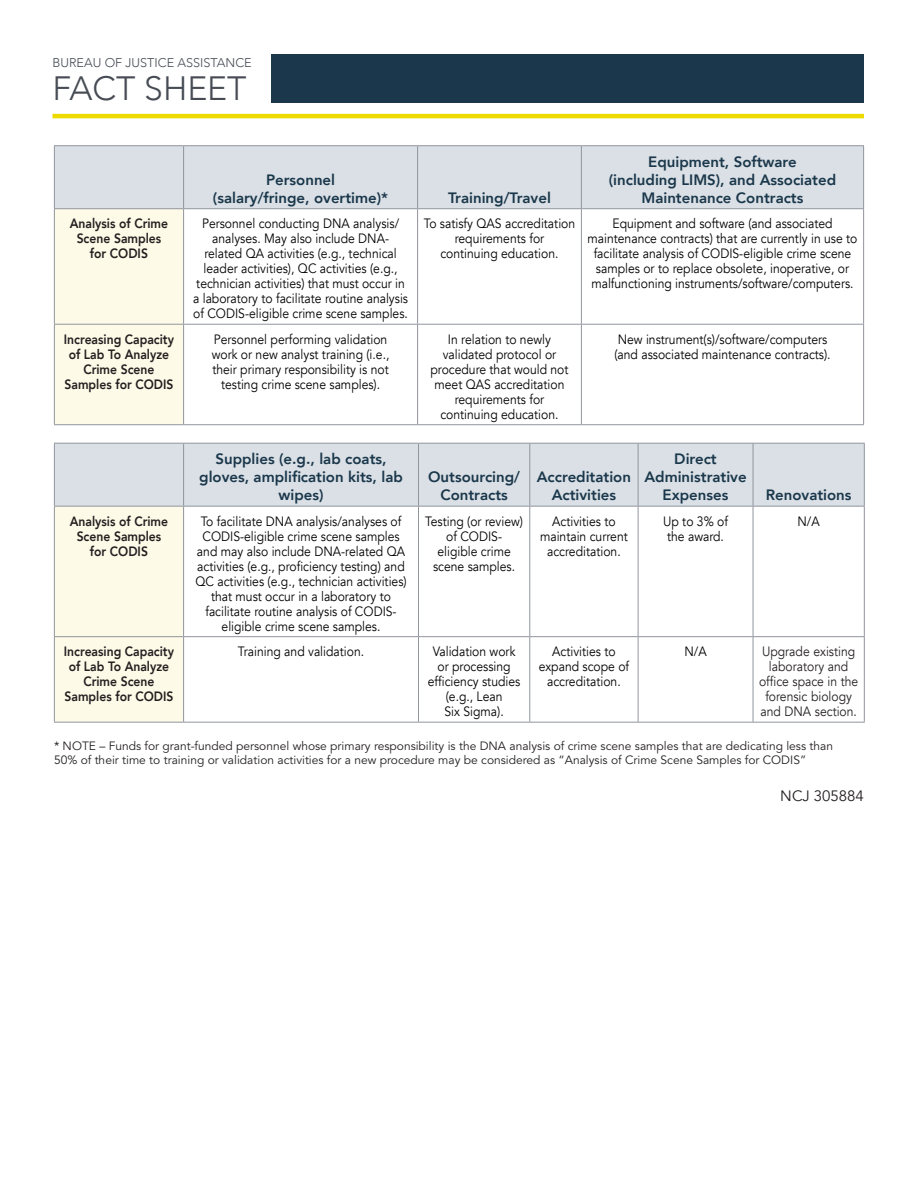
<style>
.page{position:relative;width:918px;height:1188px;background:#fff}
.page>*{position:absolute;margin:0;border:0;box-sizing:border-box;transform-origin:0 0}
.t1{font:300 33.75px "Avenir";color:#464b54}
.table_headings{font:800 15px/18px "Avenir";color:#1a374b;text-align:center}
.body_text{font:15px "Avenir";color:#231f20}
.table_body_text{font:13.5px/15px "Avenir";color:#000;text-align:center;scale:.9 1}
.table_body_text-2{font:800 13.5px/15px "Avenir";color:#231f20;text-align:center;scale:.9 1}
.table_body_text-3{font:13.5px/15px "Avenir";color:#231f20;text-align:center;scale:.9 1}
.t2{font:300 12.6px "Avenir";color:#464b54}
.foonotes_no_line{font:12px/14.4px "Avenir LT Std";color:#231f20}
</style>
<div class="page">
<div style="left:272px;top:54px;width:592px;height:49px;background:#1a374b"></div>
<hr style="left:52px;top:114px;width:812px;height:4px;background:#edda01">
<div style="left:55px;top:444px;width:809px;height:62px;background:#dae0e5"></div>
<div style="left:55px;top:507px;width:128px;height:215px;background:#fdfae7"></div>
<hr style="left:54px;top:443px;width:130px;height:1px;background:#91959d">
<hr style="left:54px;top:444px;width:1px;height:62px;background:#91959d">
<hr style="left:184px;top:443px;width:235px;height:1px;background:#91959d">
<hr style="left:183px;top:444px;width:1px;height:62px;background:#91959d">
<hr style="left:418px;top:443px;width:112px;height:1px;background:#91959d">
<hr style="left:418px;top:444px;width:1px;height:62px;background:#91959d">
<hr style="left:530px;top:443px;width:108px;height:1px;background:#91959d">
<hr style="left:529px;top:444px;width:1px;height:62px;background:#91959d">
<hr style="left:638px;top:443px;width:115px;height:1px;background:#91959d">
<hr style="left:638px;top:444px;width:1px;height:62px;background:#91959d">
<hr style="left:753px;top:443px;width:112px;height:1px;background:#91959d">
<hr style="left:753px;top:444px;width:1px;height:62px;background:#91959d">
<hr style="left:864px;top:444px;width:1px;height:62px;background:#91959d">
<hr style="left:54px;top:506px;width:130px;height:1px;background:#91959d">
<hr style="left:54px;top:507px;width:1px;height:129px;background:#91959d">
<hr style="left:184px;top:506px;width:235px;height:1px;background:#91959d">
<hr style="left:183px;top:507px;width:1px;height:129px;background:#91959d">
<hr style="left:418px;top:506px;width:112px;height:1px;background:#91959d">
<hr style="left:418px;top:507px;width:1px;height:129px;background:#91959d">
<hr style="left:530px;top:506px;width:108px;height:1px;background:#91959d">
<hr style="left:529px;top:507px;width:1px;height:129px;background:#91959d">
<hr style="left:638px;top:506px;width:115px;height:1px;background:#91959d">
<hr style="left:638px;top:507px;width:1px;height:129px;background:#91959d">
<hr style="left:753px;top:506px;width:112px;height:1px;background:#91959d">
<hr style="left:753px;top:507px;width:1px;height:129px;background:#91959d">
<hr style="left:864px;top:507px;width:1px;height:129px;background:#91959d">
<hr style="left:54px;top:636px;width:130px;height:1px;background:#91959d">
<hr style="left:54px;top:637px;width:1px;height:85px;background:#91959d">
<hr style="left:184px;top:636px;width:235px;height:1px;background:#91959d">
<hr style="left:183px;top:637px;width:1px;height:85px;background:#91959d">
<hr style="left:418px;top:636px;width:112px;height:1px;background:#91959d">
<hr style="left:418px;top:637px;width:1px;height:85px;background:#91959d">
<hr style="left:530px;top:636px;width:108px;height:1px;background:#91959d">
<hr style="left:529px;top:637px;width:1px;height:85px;background:#91959d">
<hr style="left:638px;top:636px;width:115px;height:1px;background:#91959d">
<hr style="left:638px;top:637px;width:1px;height:85px;background:#91959d">
<hr style="left:753px;top:636px;width:112px;height:1px;background:#91959d">
<hr style="left:753px;top:637px;width:1px;height:85px;background:#91959d">
<hr style="left:864px;top:637px;width:1px;height:85px;background:#91959d">
<hr style="left:54px;top:722px;width:130px;height:1px;background:#91959d">
<hr style="left:184px;top:722px;width:235px;height:1px;background:#91959d">
<hr style="left:418px;top:722px;width:112px;height:1px;background:#91959d">
<hr style="left:530px;top:722px;width:108px;height:1px;background:#91959d">
<hr style="left:638px;top:722px;width:115px;height:1px;background:#91959d">
<hr style="left:753px;top:722px;width:112px;height:1px;background:#91959d">
<div style="left:55px;top:146px;width:808px;height:62px;background:#dae0e5"></div>
<div style="left:55px;top:209px;width:128px;height:215px;background:#fdfae7"></div>
<hr style="left:54px;top:145px;width:130px;height:1px;background:#91959d">
<hr style="left:54px;top:146px;width:1px;height:62px;background:#91959d">
<hr style="left:184px;top:145px;width:234px;height:1px;background:#91959d">
<hr style="left:183px;top:146px;width:1px;height:62px;background:#91959d">
<hr style="left:418px;top:145px;width:163px;height:1px;background:#91959d">
<hr style="left:417px;top:146px;width:1px;height:62px;background:#91959d">
<hr style="left:581px;top:145px;width:283px;height:1px;background:#91959d">
<hr style="left:581px;top:146px;width:1px;height:62px;background:#91959d">
<hr style="left:863px;top:146px;width:1px;height:62px;background:#91959d">
<hr style="left:54px;top:208px;width:130px;height:1px;background:#91959d">
<hr style="left:54px;top:209px;width:1px;height:115px;background:#91959d">
<hr style="left:184px;top:208px;width:234px;height:1px;background:#91959d">
<hr style="left:183px;top:209px;width:1px;height:115px;background:#91959d">
<hr style="left:418px;top:208px;width:163px;height:1px;background:#91959d">
<hr style="left:417px;top:209px;width:1px;height:115px;background:#91959d">
<hr style="left:581px;top:208px;width:283px;height:1px;background:#91959d">
<hr style="left:581px;top:209px;width:1px;height:115px;background:#91959d">
<hr style="left:863px;top:209px;width:1px;height:115px;background:#91959d">
<hr style="left:54px;top:324px;width:130px;height:1px;background:#91959d">
<hr style="left:54px;top:325px;width:1px;height:99px;background:#91959d">
<hr style="left:184px;top:324px;width:234px;height:1px;background:#91959d">
<hr style="left:183px;top:325px;width:1px;height:99px;background:#91959d">
<hr style="left:418px;top:324px;width:163px;height:1px;background:#91959d">
<hr style="left:417px;top:325px;width:1px;height:99px;background:#91959d">
<hr style="left:581px;top:324px;width:283px;height:1px;background:#91959d">
<hr style="left:581px;top:325px;width:1px;height:99px;background:#91959d">
<hr style="left:863px;top:325px;width:1px;height:99px;background:#91959d">
<hr style="left:54px;top:424px;width:130px;height:1px;background:#91959d">
<hr style="left:184px;top:424px;width:234px;height:1px;background:#91959d">
<hr style="left:418px;top:424px;width:163px;height:1px;background:#91959d">
<hr style="left:581px;top:424px;width:283px;height:1px;background:#91959d">
<p class="t2" style="left:52px;top:55px;width:201px">BUREAU OF JUSTICE ASSISTANCE</p>
<h1 class="t1" style="left:52px;top:69px;width:196px">FACT SHEET</h1>
<p class="table_headings" style="left:213px;top:171px;width:177px">Personnel<br>(salary/fringe, overtime)*</p>
<p class="table_headings" style="left:448px;top:189px;width:104px">Training/Travel</p>
<p class="table_headings" style="left:609px;top:153px;width:229px">Equipment, Software<br>(including LIMS), and Associated<br>Maintenance Contracts</p>
<p class="table_body_text-2" style="left:70px;top:216px;width:111px">Analysis of Crime<br>Scene Samples for CODIS</p>
<p class="table_body_text" style="left:193px;top:216px;width:240px">Personnel conducting DNA analysis/ analyses. May also include DNA&shy;related QA activities (e.g., technical leader activities), QC activities (e.g., technician activities) that must occur in a laboratory to facilitate routine analysis of CODIS-eligible crime scene samples.</p>
<p class="table_body_text" style="left:424px;top:216px;width:170px">To satisfy QAS accreditation requirements for<br>continuing education.</p>
<p class="table_body_text" style="left:588px;top:216px;width:301px">Equipment and software (and associated maintenance contracts) that are currently in use to facilitate analysis of CODIS-eligible crime scene samples or to replace obsolete, inoperative, or malfunctioning instruments/software/computers.</p>
<p class="table_body_text-2" style="left:64px;top:332px;width:124px">Increasing Capacity of Lab To Analyze<br>Crime Scene<br>Samples for CODIS</p>
<p class="table_body_text" style="left:212px;top:332px;width:199px">Personnel performing validation work or new analyst training (i.e., their primary responsibility is not testing crime scene samples).</p>
<p class="table_body_text" style="left:430px;top:332px;width:155px">In relation to newly validated protocol or procedure that would not meet QAS accreditation requirements for continuing education.</p>
<p class="table_body_text" style="left:614px;top:332px;width:242px;text-align:left">New instrument(s)/software/computers (and associated maintenance contracts).</p>
<p class="table_headings" style="left:199px;top:450px;width:205px">Supplies (e.g., lab coats, gloves, amplification kits, lab wipes)</p>
<p class="table_headings" style="left:428px;top:468px;width:93px">Outsourcing/<br>Contracts</p>
<p class="table_headings" style="left:537px;top:468px;width:96px">Accreditation<br>Activities</p>
<p class="table_headings" style="left:644px;top:450px;width:104px">Direct<br>Administrative<br>Expenses</p>
<p class="table_headings" style="left:766px;top:486px;width:87px">Renovations</p>
<p class="table_body_text-2" style="left:70px;top:514px;width:111px">Analysis of Crime<br>Scene Samples for CODIS</p>
<p class="table_body_text" style="left:195px;top:514px;width:236px">To facilitate DNA analysis/analyses of CODIS-eligible crime scene samples and may also include DNA-related QA activities (e.g., proficiency testing) and QC activities (e.g., technician activities) that must occur in a laboratory to facilitate routine analysis of CODIS&shy;eligible crime scene samples.</p>
<p class="table_body_text" style="left:425px;top:514px;width:110px">Testing (or review) of CODIS&shy;eligible crime scene samples.</p>
<p class="table_body_text" style="left:540px;top:514px;width:99px">Activities to maintain current accreditation.</p>
<p class="table_body_text" style="left:663px;top:514px;width:74px;text-align:left">Up to 3% of the award.</p>
<p class="table_body_text" style="left:798px;top:514px;width:26px">N/A</p>
<p class="table_body_text-2" style="left:64px;top:644px;width:124px">Increasing Capacity of Lab To Analyze<br>Crime Scene<br>Samples for CODIS</p>
<p class="table_body_text" style="left:238px;top:644px;width:142px">Training and validation.</p>
<p class="table_body_text" style="left:428px;top:644px;width:104px">Validation work or processing efficiency studies (e.g., Lean<br>Six Sigma).</p>
<p class="table_body_text" style="left:539px;top:644px;width:102px">Activities to expand scope of accreditation.</p>
<p class="table_body_text" style="left:684px;top:644px;width:26px">N/A</p>
<p class="table_body_text-3" style="left:759px;top:644px;width:112px">Upgrade existing laboratory and office space in the forensic biology and DNA section.</p>
<p class="foonotes_no_line" style="left:54px;top:739px;width:781px">* NOTE – Funds for grant-funded personnel whose primary responsibility is the DNA analysis of crime scene samples that are dedicating less than<br>50% of their time to training or validation activities for a new procedure may be considered as “Analysis of Crime Scene Samples for CODIS”</p>
<p class="body_text" style="left:780px;top:787px;width:85px">NCJ 305884</p>
</div>
